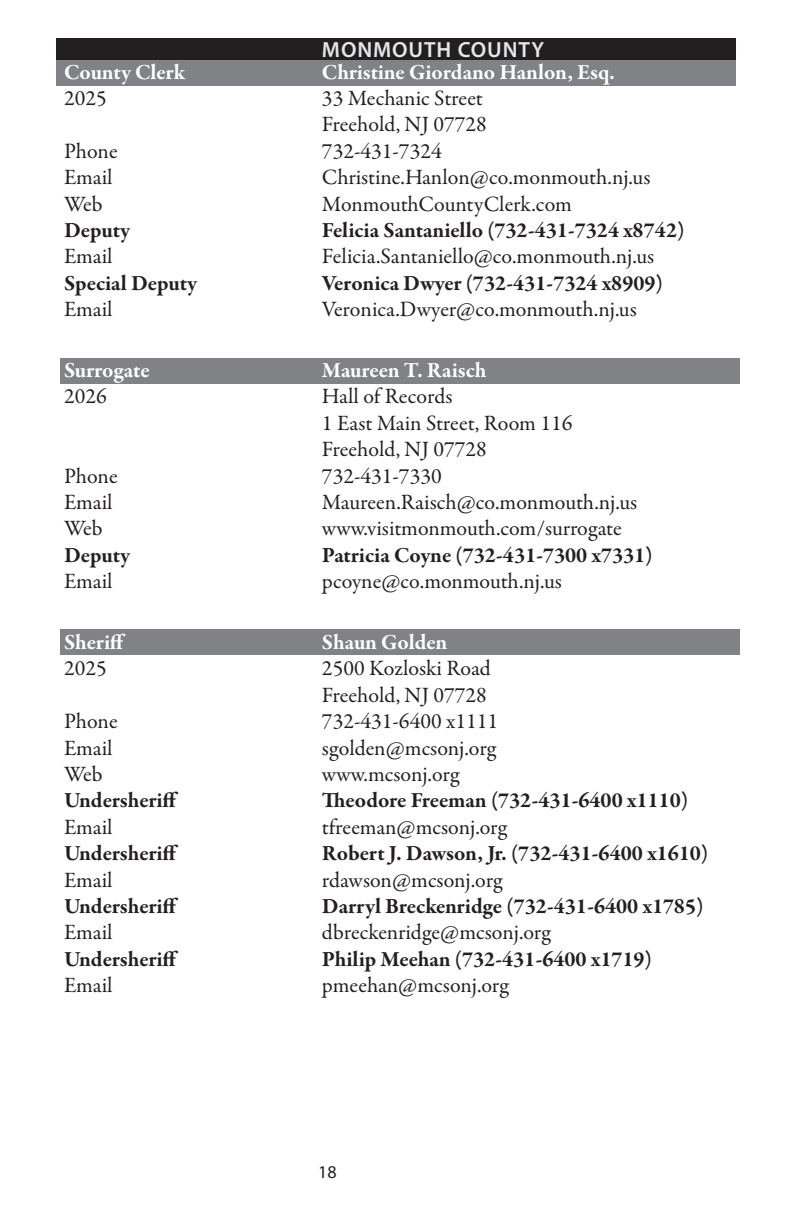
<style>
.page{position:relative;width:792px;height:1224px;background:#fff}
.page>*{position:absolute;margin:0;border:0;box-sizing:border-box;transform-origin:0 0}
.t1{font:22px/26.4px "Garamond Premr Pro";color:#231f20}
.t2{font:700 22px "Garamond Premr Pro";color:#231f20}
.t3{font:700 22px "Garamond Premr Pro";letter-spacing:-.005em;color:#fff}
.t4{font:600 22px "Myriad Pro";letter-spacing:.04em;color:#e6e7e9}
.t5{font:18px "Myriad Pro";color:#231f20}
</style>
<div class="page">
<div style="left:56px;top:38px;width:680px;height:24px;background:#231f20"></div>
<div style="left:56px;top:60px;width:680px;height:26px;background:#808285"></div>
<div style="left:60px;top:358px;width:680px;height:26px;background:#808285"></div>
<div style="left:60px;top:629px;width:680px;height:26px;background:#808285"></div>
<p class="t4" style="left:322px;top:37px;width:224px">MONMOUTH COUNTY</p>
<p class="t3" style="left:64px;top:58px;width:123px">County Clerk</p>
<p class="t3" style="left:322px;top:58px;width:294px">Christine Giordano Hanlon, Esq.</p>
<p class="t1" style="left:64px;top:85px;width:44px">2025</p>
<p class="t1" style="left:322px;top:85px;width:166px">33 Mechanic Street<br>Freehold, NJ 07728</p>
<p class="t1" style="left:64px;top:138px;width:55px">Phone</p>
<p class="t1" style="left:322px;top:138px;width:121px">732-431-7324</p>
<p class="t1" style="left:64px;top:165px;width:50px">Email</p>
<p class="t1" style="left:322px;top:165px;width:330px">Christine.Hanlon@co.monmouth.nj.us</p>
<p class="t1" style="left:64px;top:191px;width:40px">Web</p>
<p class="t1" style="left:322px;top:191px;width:251px">MonmouthCountyClerk.com</p>
<p class="t2" style="left:64px;top:216px;width:68px">Deputy</p>
<p class="t2" style="left:322px;top:216px;width:364px">Felicia Santaniello (732-431-7324 x8742)</p>
<p class="t1" style="left:64px;top:244px;width:50px">Email</p>
<p class="t1" style="left:322px;top:244px;width:334px">Felicia.Santaniello@co.monmouth.nj.us</p>
<p class="t2" style="left:64px;top:269px;width:135px">Special Deputy</p>
<p class="t2" style="left:322px;top:269px;width:342px">Veronica Dwyer (732-431-7324 x8909)</p>
<p class="t1" style="left:64px;top:297px;width:50px">Email</p>
<p class="t1" style="left:322px;top:297px;width:316px">Veronica.Dwyer@co.monmouth.nj.us</p>
<p class="t3" style="left:64px;top:356px;width:87px">Surrogate</p>
<p class="t3" style="left:322px;top:356px;width:166px">Maureen T. Raisch</p>
<p class="t1" style="left:64px;top:384px;width:44px">2026</p>
<p class="t1" style="left:322px;top:384px;width:252px">Hall of Records<br>1 East Main Street, Room 116<br>Freehold, NJ 07728</p>
<p class="t1" style="left:64px;top:463px;width:55px">Phone</p>
<p class="t1" style="left:322px;top:463px;width:121px">732-431-7330</p>
<p class="t1" style="left:64px;top:489px;width:50px">Email</p>
<p class="t1" style="left:322px;top:489px;width:317px">Maureen.Raisch@co.monmouth.nj.us</p>
<p class="t1" style="left:64px;top:516px;width:40px">Web</p>
<p class="t1" style="left:322px;top:516px;width:301px">www.visitmonmouth.com/surrogate</p>
<p class="t2" style="left:64px;top:541px;width:68px">Deputy</p>
<p class="t2" style="left:322px;top:541px;width:332px">Patricia Coyne (732-431-7300 x7331)</p>
<p class="t1" style="left:64px;top:569px;width:50px">Email</p>
<p class="t1" style="left:322px;top:569px;width:241px">pcoyne@co.monmouth.nj.us</p>
<p class="t3" style="left:64px;top:628px;width:63px">Sheriff</p>
<p class="t3" style="left:322px;top:628px;width:127px">Shaun Golden</p>
<p class="t1" style="left:64px;top:656px;width:44px">2025</p>
<p class="t1" style="left:322px;top:656px;width:170px">2500 Kozloski Road<br>Freehold, NJ 07728</p>
<p class="t1" style="left:64px;top:709px;width:55px">Phone</p>
<p class="t1" style="left:322px;top:709px;width:178px">732-431-6400 x1111</p>
<p class="t1" style="left:64px;top:735px;width:50px">Email</p>
<p class="t1" style="left:322px;top:735px;width:175px">sgolden@mcsonj.org</p>
<p class="t1" style="left:64px;top:761px;width:40px">Web</p>
<p class="t1" style="left:322px;top:761px;width:139px">www.mcsonj.org</p>
<p class="t2" style="left:64px;top:787px;width:116px">Undersheriff</p>
<p class="t2" style="left:322px;top:787px;width:367px">Theodore Freeman (732-431-6400 x1110)</p>
<p class="t1" style="left:64px;top:814px;width:50px">Email</p>
<p class="t1" style="left:322px;top:814px;width:186px">tfreeman@mcsonj.org</p>
<p class="t2" style="left:64px;top:840px;width:116px">Undersheriff</p>
<p class="t2" style="left:322px;top:840px;width:388px">Robert J. Dawson, Jr. (732-431-6400 x1610)</p>
<p class="t1" style="left:64px;top:867px;width:50px">Email</p>
<p class="t1" style="left:322px;top:867px;width:182px">rdawson@mcsonj.org</p>
<p class="t2" style="left:64px;top:892px;width:116px">Undersheriff</p>
<p class="t2" style="left:322px;top:892px;width:383px">Darryl Breckenridge (732-431-6400 x1785)</p>
<p class="t1" style="left:64px;top:920px;width:50px">Email</p>
<p class="t1" style="left:322px;top:920px;width:230px">dbreckenridge@mcsonj.org</p>
<p class="t2" style="left:64px;top:945px;width:116px">Undersheriff</p>
<p class="t2" style="left:322px;top:945px;width:331px">Philip Meehan (732-431-6400 x1719)</p>
<p class="t1" style="left:64px;top:973px;width:50px">Email</p>
<p class="t1" style="left:322px;top:973px;width:188px">pmeehan@mcsonj.org</p>
<p class="t5" style="left:318px;top:1162px;width:20px">18</p>
</div>
